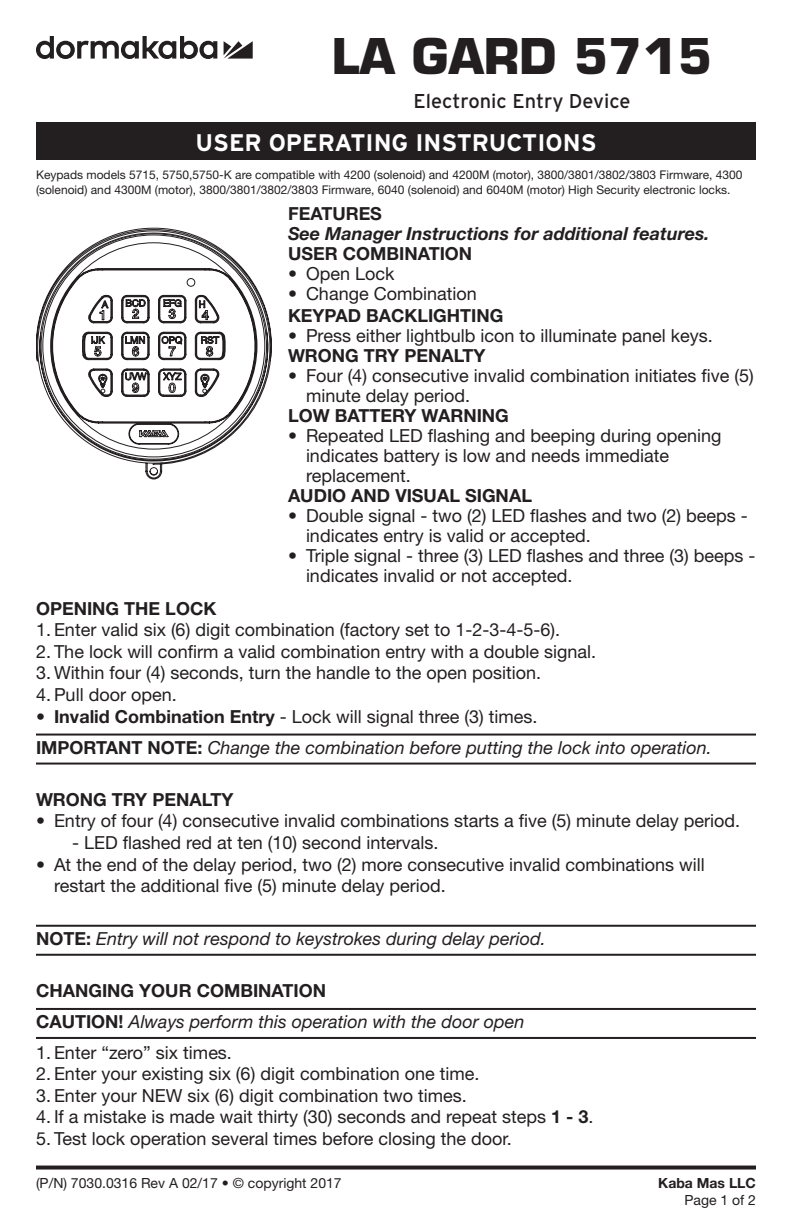
<style>
.page{position:relative;width:792px;height:1224px;background:#fff}
.page>*{position:absolute;margin:0;border:0;box-sizing:border-box;transform-origin:0 0}
.Half_Page_Product_Ti{font:700 48px "Eurostile";color:#231f20}
.t1{font:700 24px "Interstate";color:#fff}
.Half_Page_Product_De{font:20px "Interstate";color:#231f20}
.t2{font:18px/20px "Helvetica Neue";color:#231f20}
.Note_Not_Indented{font:italic 18px "Helvetica Neue";color:#231f20}
.subheads{font:700 18px "Helvetica Neue";color:#231f20}
.Subhead_Italic{font:italic 700 18px "Helvetica Neue";color:#231f20}
.Heading{font:700 18px "Helvetica Neue";color:#231f20}
.t3{font:14px "Helvetica Neue";color:#231f20}
.t4{font:700 14px "Helvetica Neue";color:#231f20}
.t5{font:12px/14.4px "Helvetica Neue";color:#231f20}
.s1{font-weight:700}
.s2{font-weight:700;font-style:normal}
</style>
<div class="page">
<svg style="left:36px;top:1166px;width:720px;height:4px;background:#3c3839"></svg>
<div style="left:36px;top:123px;width:720px;height:37px;background:#231f20"></div>
<hr style="left:36px;top:734px;width:720px;height:2px;background:#231f20">
<hr style="left:36px;top:763px;width:720px;height:2px;background:#231f20">
<hr style="left:36px;top:925px;width:720px;height:2px;background:#231f20">
<hr style="left:36px;top:954px;width:720px;height:2px;background:#231f20">
<hr style="left:36px;top:1008px;width:720px;height:2px;background:#231f20">
<hr style="left:36px;top:1037px;width:720px;height:2px;background:#231f20">
<svg style="left:36px;top:228px;width:236px;height:251px"></svg>
<svg style="left:41px;top:233px;width:226px;height:227px"></svg>
<svg style="left:224px;top:41px;width:29px;height:18px"></svg>
<svg style="left:36px;top:36px;width:181px;height:23px"></svg>
<p class="Half_Page_Product_Ti" style="left:332px;top:27px;width:382px">LA GARD 5715</p>
<p class="Half_Page_Product_De" style="left:413px;top:90px;width:219px">Electronic Entry Device</p>
<p class="t1" style="left:195px;top:129px;width:403px">USER OPERATING INSTRUCTIONS</p>
<p class="t5" style="left:36px;top:168px;width:708px">Keypads models 5715, 5750,5750-K are compatible with 4200 (solenoid) and 4200M (motor), 3800/3801/3802/3803 Firmware, 4300 (solenoid) and 4300M (motor), 3800/3801/3802/3803 Firmware, 6040 (solenoid) and 6040M (motor) High Security electronic locks.</p>
<p class="subheads" style="left:288px;top:203px;width:96px">FEATURES</p>
<p class="Subhead_Italic" style="left:288px;top:223px;width:423px">See Manager Instructions for additional features.</p>
<p class="subheads" style="left:288px;top:243px;width:186px">USER COMBINATION</p>
<p class="t2" style="left:288px;top:263px;width:108px">• Open Lock</p>
<p class="t2" style="left:288px;top:283px;width:190px">• Change Combination</p>
<p class="Heading" style="left:288px;top:304px;width:217px">KEYPAD BACKLIGHTING</p>
<p class="t2" style="left:288px;top:325px;width:426px">• Press either lightbulb icon to illuminate panel keys.</p>
<p class="subheads" style="left:288px;top:344px;width:199px">WRONG TRY PENALTY</p>
<p class="t2" style="left:306px;top:365px;width:449px;text-indent:-18px">• Four (4) consecutive invalid combination initiates five (5) minute delay period.</p>
<p class="subheads" style="left:288px;top:404px;width:222px">LOW BATTERY WARNING</p>
<p class="t2" style="left:306px;top:425px;width:417px;text-indent:-18px">• Repeated LED flashing and beeping during opening indicates battery is low and needs immediate replacement.</p>
<p class="subheads" style="left:288px;top:484px;width:246px">AUDIO AND VISUAL SIGNAL</p>
<p class="t2" style="left:306px;top:505px;width:443px;text-indent:-18px">• Double signal - two (2) LED flashes and two (2) beeps - indicates entry is valid or accepted.</p>
<p class="t2" style="left:306px;top:545px;width:451px;text-indent:-18px">• Triple signal - three (3) LED flashes and three (3) beeps - indicates invalid or not accepted.</p>
<p class="subheads" style="left:36px;top:597px;width:182px">OPENING THE LOCK</p>
<p class="t2" style="left:36px;top:620px;width:526px">1. Enter valid six (6) digit combination (factory set to 1-2-3-4-5-6).</p>
<p class="t2" style="left:36px;top:641px;width:562px">2. The lock will confirm a valid combination entry with a double signal.</p>
<p class="t2" style="left:36px;top:663px;width:507px">3. Within four (4) seconds, turn the handle to the open position.</p>
<p class="t2" style="left:36px;top:684px;width:142px">4. Pull door open.</p>
<p class="t2" style="left:36px;top:706px;width:503px">• <span class="s1">Invalid Combination Entry</span> - Lock will signal three (3) times.</p>
<p class="Note_Not_Indented" style="left:36px;top:736px;width:677px"><span class="s2">IMPORTANT NOTE:</span> Change the combination before putting the lock into operation.</p>
<p class="subheads" style="left:36px;top:788px;width:199px">WRONG TRY PENALTY</p>
<p class="t2" style="left:36px;top:811px;width:706px">• Entry of four (4) consecutive invalid combinations starts a five (5) minute delay period.</p>
<p class="t2" style="left:72px;top:832px;width:368px">- LED flashed red at ten (10) second intervals.</p>
<p class="t2" style="left:54px;top:853px;width:652px;line-height:21.6px;text-indent:-18px">• At the end of the delay period, two (2) more consecutive invalid combinations will restart the additional five (5) minute delay period.</p>
<p class="Note_Not_Indented" style="left:36px;top:928px;width:511px"><span class="s2">NOTE:</span> Entry will not respond to keystrokes during delay period.</p>
<p class="Heading" style="left:36px;top:979px;width:292px">CHANGING YOUR COMBINATION</p>
<p class="Note_Not_Indented" style="left:36px;top:1011px;width:490px"><span class="s2">CAUTION!</span> Always perform this operation with the door open</p>
<p class="t2" style="left:36px;top:1042px;width:198px">1. Enter “zero” six times.</p>
<p class="t2" style="left:36px;top:1064px;width:445px">2. Enter your existing six (6) digit combination one time.</p>
<p class="t2" style="left:36px;top:1085px;width:432px">3. Enter your NEW six (6) digit combination two times.</p>
<p class="t2" style="left:36px;top:1107px;width:559px">4. If a mistake is made wait thirty (30) seconds and repeat steps <span class="s1">1 - 3</span>.</p>
<p class="t2" style="left:36px;top:1128px;width:477px">5. Test lock operation several times before closing the door.</p>
<p class="t3" style="left:36px;top:1175px;width:307px">(P/N) 7030.0316 Rev A 02/17 • © copyright 2017</p>
<p class="t4" style="left:658px;top:1174px;width:99px">Kaba Mas LLC</p>
<p class="t3" style="left:684px;top:1192px;width:73px">Page 1 of 2</p>
</div>
